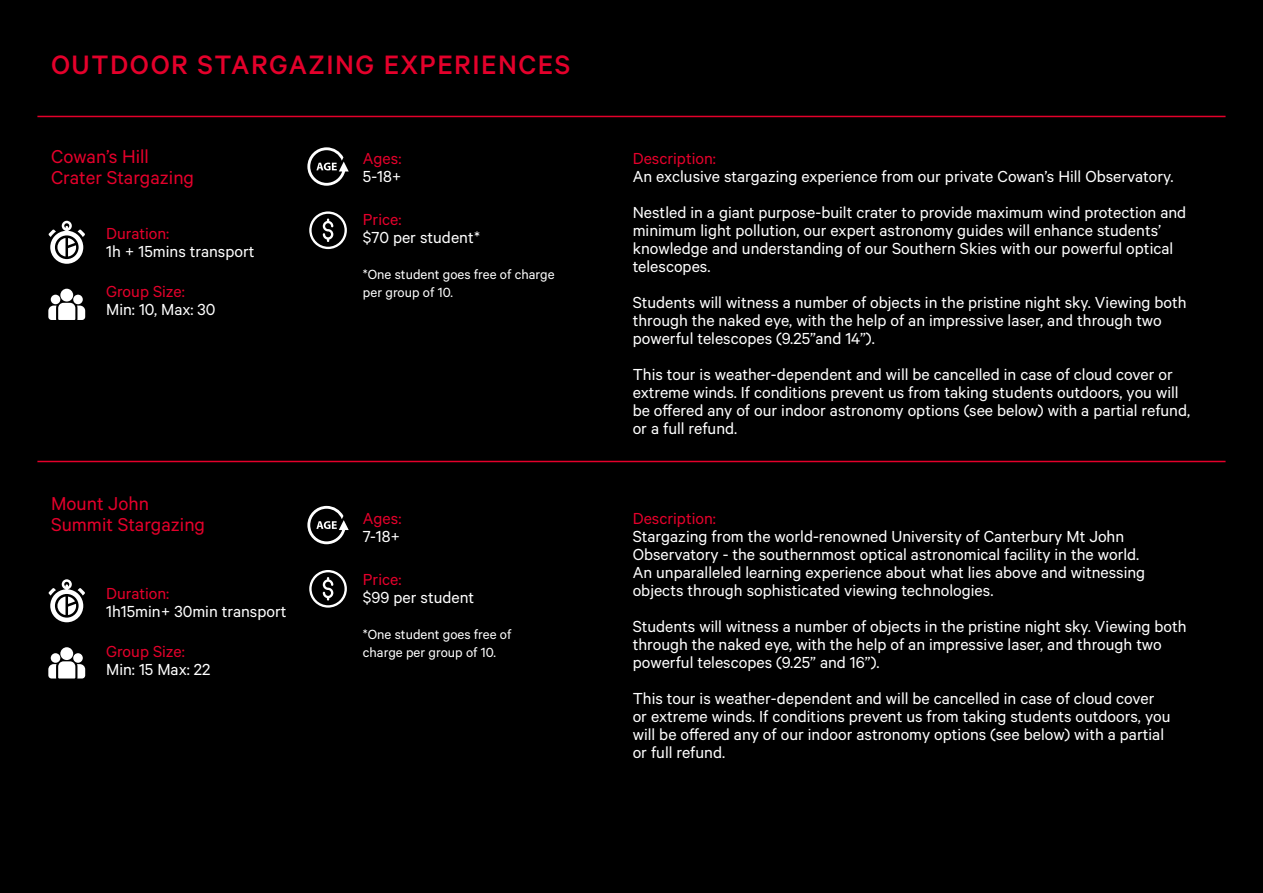
<style>
.page{position:relative;width:1263px;height:893px;background:#000}
.page>*{position:absolute;margin:0;border:0;box-sizing:border-box;transform-origin:0 0}
.t1{font:500 30px "Calibre";letter-spacing:.05em;color:#e4002b}
.t2{font:21px/21px "Calibre";color:#e4002b}
.t3{font:18px/18px "Calibre";color:#fff}
.t4{font:18px "Calibre";color:#e4002b}
.t5{font:15px/18px "Calibre";color:#fff}
</style>
<div class="page">
<svg style="left:307px;top:147px;width:42px;height:39px"></svg>
<svg style="left:309px;top:211px;width:38px;height:38px"></svg>
<svg style="left:48px;top:289px;width:37px;height:31px"></svg>
<svg style="left:49px;top:221px;width:36px;height:43px"></svg>
<svg style="left:307px;top:506px;width:42px;height:38px"></svg>
<svg style="left:309px;top:570px;width:38px;height:38px"></svg>
<svg style="left:48px;top:647px;width:37px;height:31px"></svg>
<svg style="left:49px;top:579px;width:36px;height:43px"></svg>
<hr style="left:37px;top:461px;width:1188px;height:1px;background:#e4002b">
<hr style="left:37px;top:116px;width:1188px;height:1px;background:#e4002b">
<h1 class="t1" style="left:51px;top:48px;width:521px">OUTDOOR STARGAZING EXPERIENCES</h1>
<p class="t2" style="left:51px;top:145px;width:145px">Cowan’s Hill<br>Crater Stargazing</p>
<p class="t4" style="left:106px;top:223px;width:65px">Duration:</p>
<p class="t3" style="left:106px;top:242px;width:150px">1h + 15mins transport</p>
<p class="t4" style="left:106px;top:281px;width:80px">Group Size:</p>
<p class="t3" style="left:106px;top:299px;width:111px">Min: 10, Max: 30</p>
<p class="t2" style="left:51px;top:492px;width:156px">Mount John<br>Summit Stargazing</p>
<p class="t4" style="left:106px;top:583px;width:65px">Duration:</p>
<p class="t3" style="left:106px;top:602px;width:182px">1h15min+ 30min transport</p>
<p class="t4" style="left:106px;top:641px;width:80px">Group Size:</p>
<p class="t3" style="left:106px;top:659px;width:106px">Min: 15 Max: 22</p>
<p class="t4" style="left:363px;top:147px;width:40px">Ages:</p>
<p class="t3" style="left:363px;top:166px;width:40px">5-18+</p>
<p class="t4" style="left:363px;top:209px;width:40px">Price:</p>
<p class="t3" style="left:363px;top:227px;width:119px">$70 per student*</p>
<p class="t5" style="left:363px;top:265px;width:193px">*One student goes free of charge per group of 10.</p>
<p class="t4" style="left:363px;top:507px;width:40px">Ages:</p>
<p class="t3" style="left:363px;top:526px;width:39px">7-18+</p>
<p class="t4" style="left:363px;top:569px;width:40px">Price:</p>
<p class="t3" style="left:363px;top:587px;width:113px">$99 per student</p>
<p class="t5" style="left:363px;top:625px;width:150px">*One student goes free of charge per group of 10.</p>
<p class="t4" style="left:633px;top:147px;width:85px">Description:</p>
<p class="t3" style="left:633px;top:157px;width:555px;line-height:36px">An exclusive stargazing experience from our private Cowan’s Hill Observatory.<br>Nestled in a giant purpose-built crater to provide maximum wind protection and</p>
<p class="t3" style="left:633px;top:220px;width:542px">minimum light pollution, our expert astronomy guides will enhance students’ knowledge and understanding of our Southern Skies with our powerful optical telescopes.</p>
<p class="t3" style="left:633px;top:292px;width:555px">Students will witness a number of objects in the pristine night sky. Viewing both through the naked eye, with the help of an impressive laser, and through two powerful telescopes (9.25”and 14”).</p>
<p class="t3" style="left:633px;top:364px;width:559px">This tour is weather-dependent and will be cancelled in case of cloud cover or extreme winds. If conditions prevent us from taking students outdoors, you will be offered any of our indoor astronomy options (see below) with a partial refund, or a full refund.</p>
<p class="t4" style="left:633px;top:507px;width:85px">Description:</p>
<p class="t3" style="left:633px;top:526px;width:514px">Stargazing from the world-renowned University of Canterbury Mt John Observatory - the southernmost optical astronomical facility in the world.<br>An unparalleled learning experience about what lies above and witnessing objects through sophisticated viewing technologies.</p>
<p class="t3" style="left:633px;top:616px;width:555px">Students will witness a number of objects in the pristine night sky. Viewing both through the naked eye, with the help of an impressive laser, and through two powerful telescopes (9.25” and 16”).</p>
<p class="t3" style="left:633px;top:688px;width:539px">This tour is weather-dependent and will be cancelled in case of cloud cover or extreme winds. If conditions prevent us from taking students outdoors, you will be offered any of our indoor astronomy options (see below) with a partial or full refund.</p>
</div>
